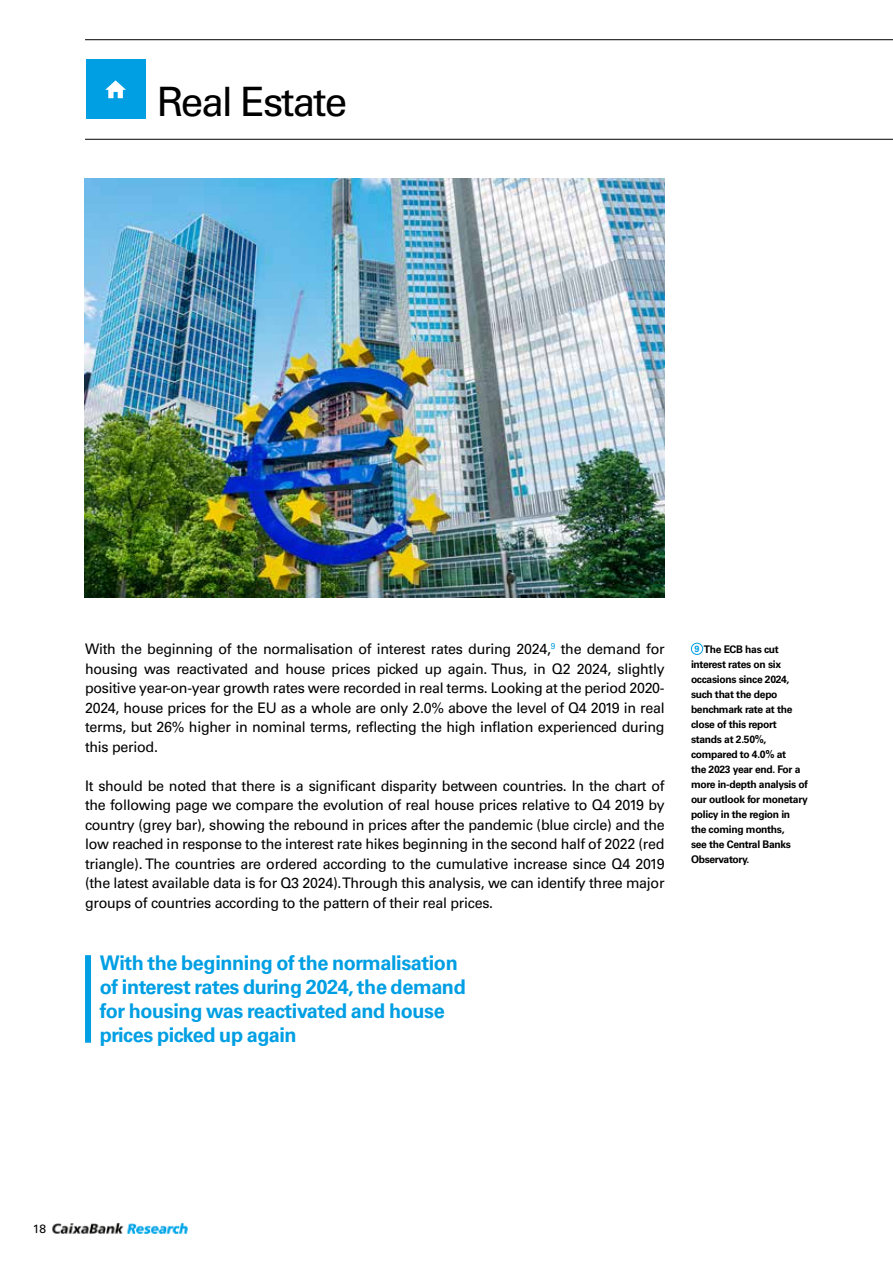
<style>
.page{position:relative;width:893px;height:1263px;background:#fff}
.page>*{position:absolute;margin:0;border:0;box-sizing:border-box;transform-origin:0 0}
.t1{font:40.5px "Univers LT Std";letter-spacing:-.05em;color:#000}
.t2{font:700 20.25px/24px "Univers LT Std";letter-spacing:-.02em;color:#009fe3}
.t3{font:14.55px/19.5px "Univers LT Std";letter-spacing:-.02em;color:#000;text-align:justify}
.t4{font:12px "Univers LT Std";color:#000}
.t5{font:700 10.5px/15px "Univers LT Std";letter-spacing:-.03em;color:#000}
.s1{font-size:9px;color:#009fe3}
</style>
<div class="page">
<img style="left:52px;top:1223px;width:136px;height:11px">
<div style="left:86px;top:60px;width:59px;height:59px;background:#009fe3"></div>
<svg style="left:105px;top:80px;width:21px;height:18px"></svg>
<hr style="left:85px;top:139px;width:808px;height:1px;background:#000">
<hr style="left:85px;top:39px;width:808px;height:1px;background:#000">
<div style="left:691px;top:643px;width:12px;height:12px;border:1px solid #009fe3;border-radius:50%"></div>
<img style="left:85px;top:179px;width:580px;height:419px">
<div style="left:85px;top:955px;width:6px;height:88px;background:#009fe3"></div>
<h1 class="t1" style="left:157px;top:78px;width:192px">Real Estate</h1>
<p class="t3" style="left:85px;top:639px;width:581px">With the beginning of the normalisation of interest rates during 2024,<sup>9</sup> the demand for housing was reactivated and house prices picked up again. Thus, in Q2 2024, slightly positive year-on-year growth rates were recorded in real terms. Looking at the period 2020- 2024, house prices for the EU as a whole are only 2.0% above the level of Q4 2019 in real terms, but 26% higher in nominal terms, reflecting the high inflation experienced during this period.</p>
<p class="t3" style="left:85px;top:776px;width:581px">It should be noted that there is a significant disparity between countries. In the chart of the following page we compare the evolution of real house prices relative to Q4 2019 by country (grey bar), showing the rebound in prices after the pandemic (blue circle) and the low reached in response to the interest rate hikes beginning in the second half of 2022 (red triangle). The countries are ordered according to the cumulative increase since Q4 2019 (the latest available data is for Q3 2024). Through this analysis, we can identify three major groups of countries according to the pattern of their real prices.</p>
<h2 class="t2" style="left:100px;top:951px;width:367px">With the beginning of the normalisation of interest rates during 2024, the demand for housing was reactivated and house prices picked up again</h2>
<p class="t5" style="left:691px;top:641px;width:118px;text-indent:3px"><span class="s1">9</span> The ECB has cut interest rates on six occasions since 2024, such that the depo benchmark rate at the close of this report stands at 2.50%, compared to 4.0% at<br>the 2023 year end. For a more in-depth analysis of our outlook for monetary policy in the region in the coming months,<br>see the Central Banks<br>Observatory.</p>
<p class="t4" style="left:33px;top:1222px;width:15px">18</p>
</div>
